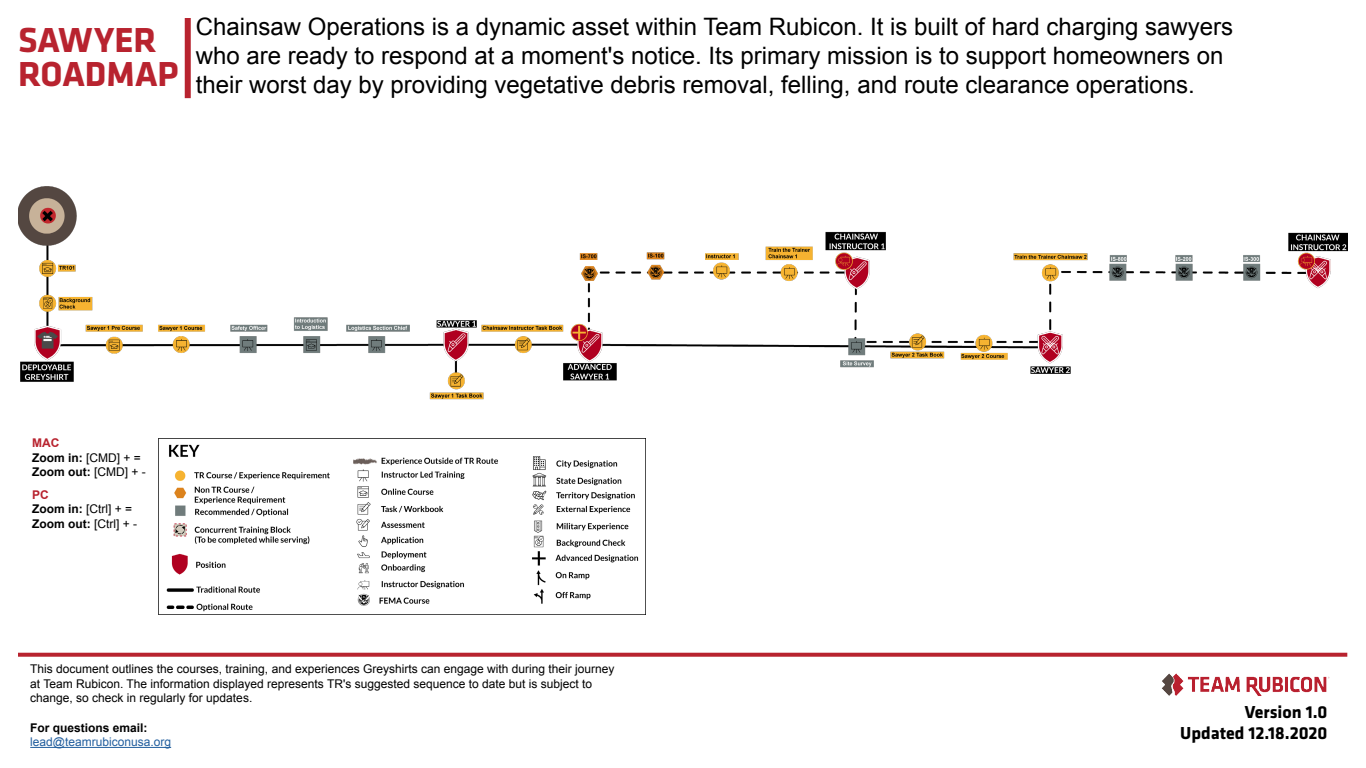
<style>
.page{position:relative;width:1366px;height:768px;background:#fff}
.page>*{position:absolute;margin:0;border:0;box-sizing:border-box;transform-origin:0 0}
.t1{font:700 36px/34px "Klavika";color:#b8232f}
.t2{font:24px/28.8px "Arial";color:#000}
.t3{font:700 18px/21.6px "Klavika";color:#000;text-align:right}
.t4{font:12px/14.4px "Arial";color:#000}
.t5{font:700 12px/14.4px "Arial";color:#000}
.t6{font:12px "Arial";color:#215e9e}
.s1{color:#b8232f}
.s2{font-weight:400}
.s3{font-weight:700;color:#b8232f}
.s4{font-weight:700}
</style>
<div class="page">
<img style="left:18px;top:186px;width:1329px;height:214px">
<img style="left:159px;top:439px;width:487px;height:176px">
<div style="left:185px;top:18px;width:6px;height:80px;background:#b8232f"></div>
<hr style="left:30px;top:747px;width:141px;height:1px;background:#215e9e">
<img style="left:1162px;top:673px;width:168px;height:23px">
<svg style="left:18px;top:653px;width:1329px;height:4px;background:#bc323d"></svg>
<h1 class="t1" style="left:18px;top:24px;width:162px">SAWYER<br>ROADMAP</h1>
<p class="t2" style="left:196px;top:13px;width:1039px">Chainsaw Operations is a dynamic asset within Team Rubicon. It is built of hard charging sawyers who are ready to respond at a moment's notice. Its primary mission is to support homeowners on their worst day by providing vegetative debris removal, felling, and route clearance operations.</p>
<p class="t5" style="left:32px;top:436px;width:115px"><span class="s1">MAC<br></span>Zoom in: <span class="s2">[CMD] + =<br></span>Zoom out: <span class="s2">[CMD] + -</span></p>
<p class="t4" style="left:32px;top:488px;width:106px"><span class="s3">PC<br></span><span class="s4">Zoom in:</span> [Ctrl] + =<br><span class="s4">Zoom out:</span> [Ctrl] + -</p>
<p class="t4" style="left:30px;top:662px;width:586px">This document outlines the courses, training, and experiences Greyshirts can engage with during their journey at Team Rubicon. The information displayed represents TR's suggested sequence to date but is subject to change, so check in regularly for updates.</p>
<p class="t5" style="left:30px;top:721px;width:119px">For questions email:</p>
<p class="t6" style="left:30px;top:734px;width:142px">lead@teamrubiconusa.org</p>
<h3 class="t3" style="left:1180px;top:701px;width:149px">Version 1.0<br>Updated 12.18.2020</h3>
</div>
